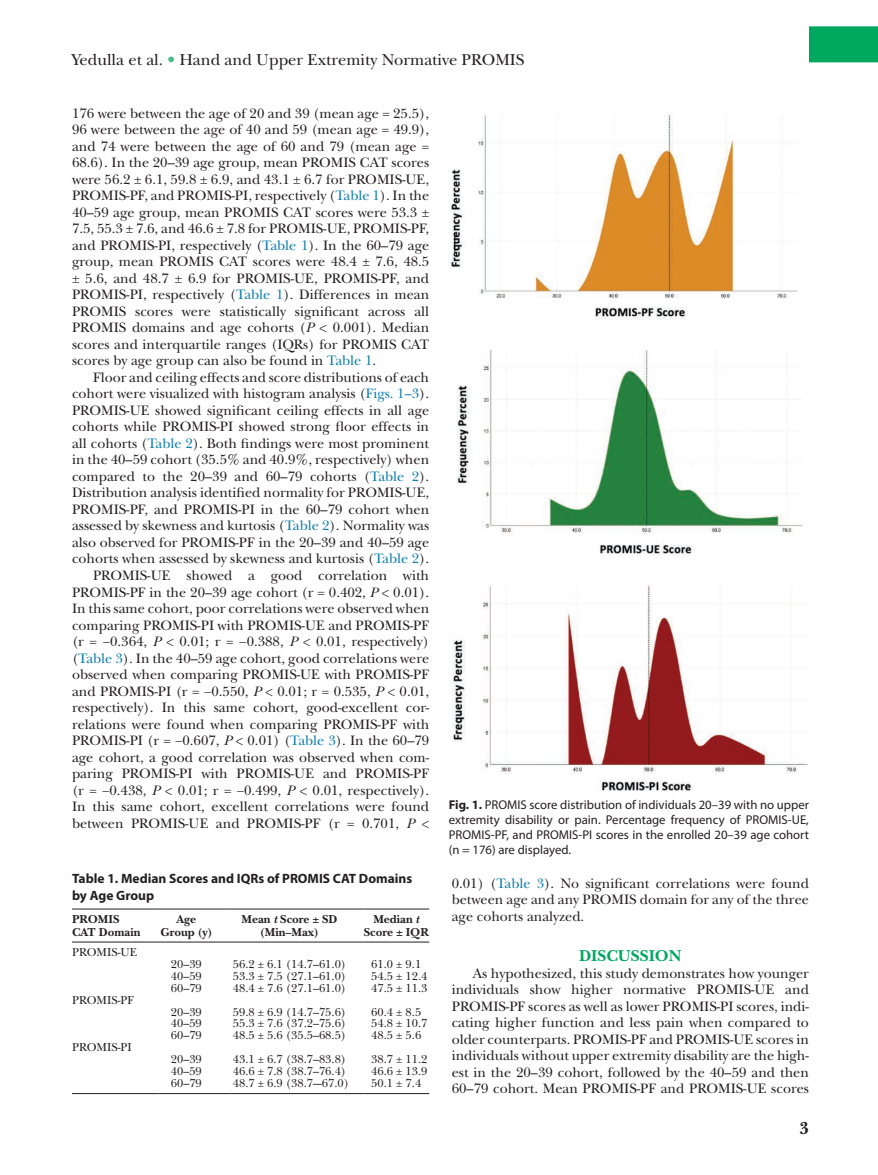
<style>
.page{position:relative;width:878px;height:1175px;background:#fff}
.page>*{position:absolute;margin:0;border:0;box-sizing:border-box;transform-origin:0 0}
.t1{font:700 18px "New Baskerville Std";color:#231f20}
.t2{font:16.5px "New Baskerville Std";color:#231f20}
.t3{font:700 16.5px "New Baskerville Std";color:#00a85f}
.t4{font:14.25px/16.5px "New Baskerville Std";color:#231f20;text-align:justify}
.t5{font:700 13.5px/16.5px "Myriad Pro";color:#231f20}
.t6{font:12.75px/15px "Myriad Pro";color:#231f20;text-align:justify}
.t7{font:12px "New Baskerville Std";color:#231f20}
.t8{font:700 12px/13.5px "New Baskerville Std";color:#231f20;text-align:center}
.s1{color:#45bc89}
.s2{color:#0f7eac}
.s3{font-style:italic}
.s4{font-weight:700}
</style>
<div class="page">
<div style="left:808px;top:26px;width:70px;height:36px;background:#00a85f"></div>
<hr style="left:72px;top:908px;width:86px;height:1px;background:#231f20">
<hr style="left:158px;top:908px;width:73px;height:1px;background:#231f20">
<hr style="left:231px;top:908px;width:132px;height:1px;background:#231f20">
<hr style="left:363px;top:908px;width:66px;height:1px;background:#231f20">
<hr style="left:72px;top:941px;width:86px;height:1px;background:#231f20">
<hr style="left:158px;top:941px;width:73px;height:1px;background:#231f20">
<hr style="left:231px;top:941px;width:132px;height:1px;background:#231f20">
<hr style="left:363px;top:941px;width:66px;height:1px;background:#231f20">
<hr style="left:72px;top:1093px;width:86px;height:1px;background:#231f20">
<hr style="left:158px;top:1093px;width:73px;height:1px;background:#231f20">
<hr style="left:231px;top:1093px;width:132px;height:1px;background:#231f20">
<hr style="left:363px;top:1093px;width:66px;height:1px;background:#231f20">
<img style="left:448px;top:114px;width:360px;height:677px">
<p class="t2" style="left:72px;top:50px;width:454px">Yedulla et al. <span class="s1">•</span> Hand and Upper Extremity Normative PROMIS</p>
<p class="t4" style="left:72px;top:105px;width:359px">176 were between the age of 20 and 39 (mean age = 25.5), 96 were between the age of 40 and 59 (mean age = 49.9), and 74 were between the age of 60 and 79 (mean age = 68.6). In the 20–39 age group, mean PROMIS CAT scores were 56.2 ± 6.1, 59.8 ± 6.9, and 43.1 ± 6.7 for PROMIS-UE, PROMIS-PF, and PROMIS-PI, respectively (<span class="s2">Table 1</span>). In the 40–59 age group, mean PROMIS CAT scores were 53.3 ± 7.5, 55.3 ± 7.6, and 46.6 ± 7.8 for PROMIS-UE, PROMIS-PF, and PROMIS-PI, respectively (<span class="s2">Table 1</span>). In the 60–79 age group, mean PROMIS CAT scores were 48.4 ± 7.6, 48.5 ± 5.6, and 48.7 ± 6.9 for PROMIS-UE, PROMIS-PF, and PROMIS-PI, respectively (<span class="s2">Table 1</span>). Differences in mean PROMIS scores were statistically significant across all PROMIS domains and age cohorts (<span class="s3">P</span> &lt; 0.001). Median scores and interquartile ranges (IQRs) for PROMIS CAT scores by age group can also be found in <span class="s2">Table 1</span>.</p>
<p class="t4" style="left:72px;top:369px;width:359px;text-align:right">Floor and ceiling effects and score distributions of each cohort were visualized with histogram analysis (<span class="s2">Figs. 1–3</span>).<br>PROMIS-UE showed significant ceiling effects in all age cohorts while PROMIS-PI showed strong floor effects in all cohorts (<span class="s2">Table 2</span>). Both findings were most prominent in the 40–59 cohort (35.5% and 40.9%, respectively) when compared to the 20–39 and 60–79 cohorts (<span class="s2">Table 2</span>).<br>Distribution analysis identified normality for PROMIS-UE, PROMIS-PF, and PROMIS-PI in the 60–79 cohort when assessed by skewness and kurtosis (<span class="s2">Table 2</span>). Normality was also observed for PROMIS-PF in the 20–39 and 40–59 age cohorts when assessed by skewness and kurtosis (<span class="s2">Table 2</span>).<br>PROMIS-UE showed a good correlation with PROMIS-PF in the 20–39 age cohort (r = 0.402, <span class="s3">P</span> &lt; 0.01).<br>In this same cohort, poor correlations were observed when comparing PROMIS-PI with PROMIS-UE and PROMIS-PF (r = −0.364, <span class="s3">P</span> &lt; 0.01; r = −0.388, <span class="s3">P</span> &lt; 0.01, respectively) (<span class="s2">Table 3</span>). In the 40–59 age cohort, good correlations were observed when comparing PROMIS-UE with PROMIS-PF and PROMIS-PI (r = −0.550, <span class="s3">P</span> &lt; 0.01; r = 0.535, <span class="s3">P</span> &lt; 0.01, respectively). In this same cohort, good-excellent cor&shy;relations were found when comparing PROMIS-PF with PROMIS-PI (r = −0.607, <span class="s3">P</span> &lt; 0.01) (<span class="s2">Table 3</span>). In the 60–79 age cohort, a good correlation was observed when com&shy;paring PROMIS-PI with PROMIS-UE and PROMIS-PF (r = −0.438, <span class="s3">P</span> &lt; 0.01; r = −0.499, <span class="s3">P</span> &lt; 0.01, respectively).<br>In this same cohort, excellent correlations were found between PROMIS-UE and PROMIS-PF (r = 0.701, <span class="s3">P</span> &lt;</p>
<p class="t5" style="left:72px;top:870px;width:342px">Table 1. Median Scores and IQRs of PROMIS CAT Domains by Age Group</p>
<p class="t8" style="left:72px;top:912px;width:70px;text-align:left">PROMIS<br>CAT Domain</p>
<p class="t8" style="left:160px;top:912px;width:53px">Age<br>Group (y)</p>
<p class="t8" style="left:241px;top:912px;width:97px">Mean <span class="s3">t</span> Score ± SD (Min–Max)</p>
<p class="t8" style="left:364px;top:912px;width:66px">Median <span class="s3">t<br></span>Score ± IQR</p>
<p class="t7" style="left:72px;top:945px;width:67px">PROMIS-UE</p>
<p class="t7" style="left:171px;top:957px;width:32px">20–39</p>
<p class="t7" style="left:233px;top:957px;width:115px">56.2 ± 6.1 (14.7–61.0)</p>
<p class="t7" style="left:371px;top:957px;width:51px">61.0 ± 9.1</p>
<p class="t7" style="left:171px;top:968px;width:32px">40–59</p>
<p class="t7" style="left:233px;top:968px;width:115px">53.3 ± 7.5 (27.1–61.0)</p>
<p class="t7" style="left:371px;top:968px;width:58px">54.5 ± 12.4</p>
<p class="t7" style="left:171px;top:980px;width:32px">60–79</p>
<p class="t7" style="left:233px;top:980px;width:115px">48.4 ± 7.6 (27.1–61.0)</p>
<p class="t7" style="left:371px;top:980px;width:58px">47.5 ± 11.3</p>
<p class="t7" style="left:72px;top:992px;width:63px">PROMIS-PF</p>
<p class="t7" style="left:171px;top:1004px;width:32px">20–39</p>
<p class="t7" style="left:233px;top:1004px;width:115px">59.8 ± 6.9 (14.7–75.6)</p>
<p class="t7" style="left:371px;top:1004px;width:51px">60.4 ± 8.5</p>
<p class="t7" style="left:171px;top:1016px;width:32px">40–59</p>
<p class="t7" style="left:233px;top:1016px;width:115px">55.3 ± 7.6 (37.2–75.6)</p>
<p class="t7" style="left:371px;top:1016px;width:58px">54.8 ± 10.7</p>
<p class="t7" style="left:171px;top:1028px;width:32px">60–79</p>
<p class="t7" style="left:233px;top:1028px;width:115px">48.5 ± 5.6 (35.5–68.5)</p>
<p class="t7" style="left:371px;top:1028px;width:51px">48.5 ± 5.6</p>
<p class="t7" style="left:72px;top:1040px;width:61px">PROMIS-PI</p>
<p class="t7" style="left:171px;top:1052px;width:32px">20–39</p>
<p class="t7" style="left:233px;top:1052px;width:115px">43.1 ± 6.7 (38.7–83.8)</p>
<p class="t7" style="left:371px;top:1052px;width:58px">38.7 ± 11.2</p>
<p class="t7" style="left:171px;top:1064px;width:32px">40–59</p>
<p class="t7" style="left:233px;top:1064px;width:115px">46.6 ± 7.8 (38.7–76.4)</p>
<p class="t7" style="left:371px;top:1064px;width:58px">46.6 ± 13.9</p>
<p class="t7" style="left:171px;top:1076px;width:32px">60–79</p>
<p class="t7" style="left:233px;top:1076px;width:118px">48.7 ± 6.9 (38.7-–67.0)</p>
<p class="t7" style="left:371px;top:1076px;width:51px">50.1 ± 7.4</p>
<p class="t6" style="left:448px;top:797px;width:362px"><span class="s4">Fig. 1.</span> PROMIS score distribution of individuals 20–39 with no upper extremity disability or pain. Percentage frequency of PROMIS-UE, PROMIS-PF, and PROMIS-PI scores in the enrolled 20–39 age cohort (n = 176) are displayed.</p>
<p class="t4" style="left:452px;top:875px;width:359px">0.01) (<span class="s2">Table 3</span>). No significant correlations were found between age and any PROMIS domain for any of the three age cohorts analyzed.</p>
<p class="t3" style="left:579px;top:946px;width:104px">DISCUSSION</p>
<p class="t4" style="left:451px;top:965px;width:359px;text-indent:21px">As hypothesized, this study demonstrates how younger individuals show higher normative PROMIS-UE and PROMIS-PF scores as well as lower PROMIS-PI scores, indi&shy;cating higher function and less pain when compared to older counterparts. PROMIS-PF and PROMIS-UE scores in individuals without upper extremity disability are the high&shy;est in the 20–39 cohort, followed by the 40–59 and then 60–79 cohort. Mean PROMIS-PF and PROMIS-UE scores</p>
<p class="t1" style="left:799px;top:1118px;width:11px">3</p>
</div>
